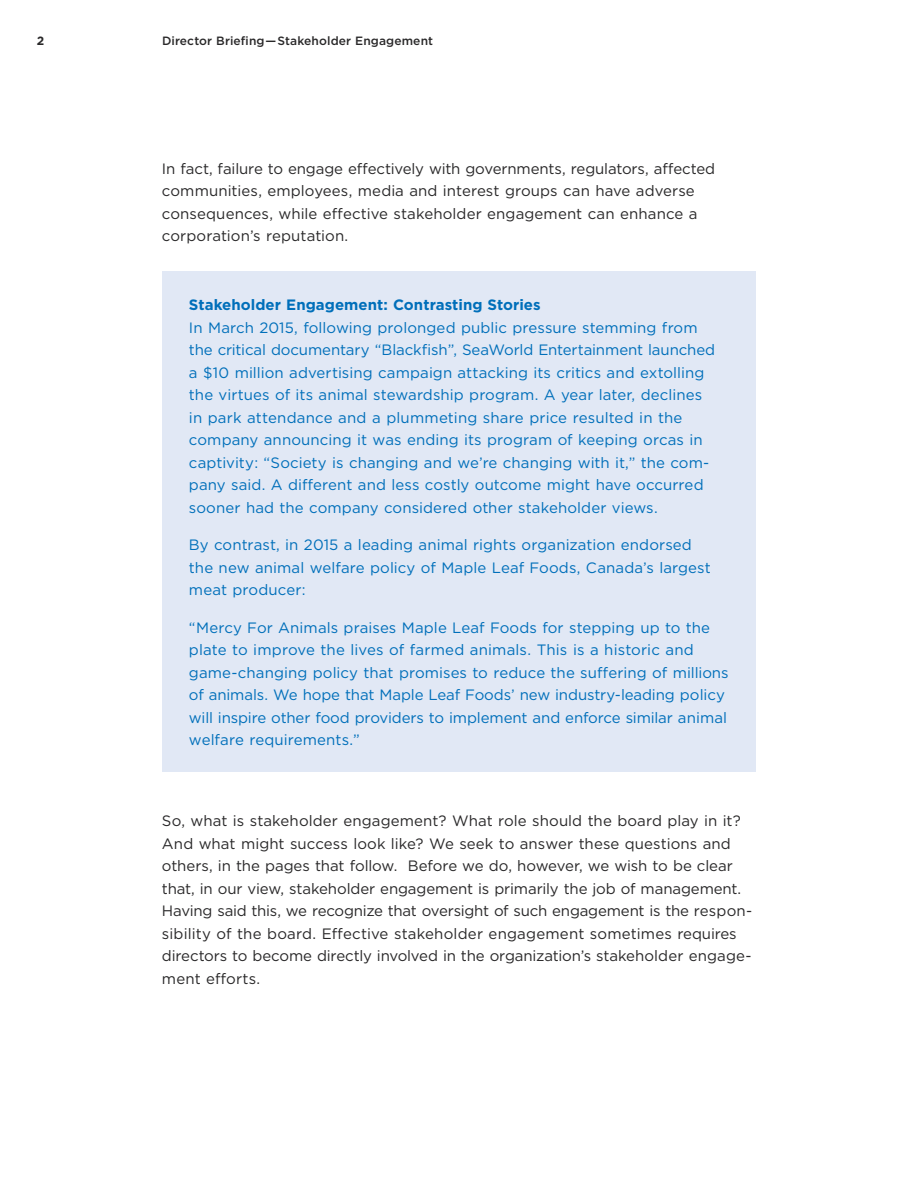
<style>
.page{position:relative;width:918px;height:1188px;background:#fff}
.page>*{position:absolute;margin:0;border:0;box-sizing:border-box;transform-origin:0 0}
.t1{font:15px/22.5px "Gotham";letter-spacing:.005em;color:#006fba}
.t2{font:15px/22.5px "Gotham";letter-spacing:-.005em;color:#292829}
.t3{font:700 15px "Gotham";color:#006fba}
.t4{font:500 12px "Gotham";letter-spacing:.01em;color:#292829}
.t5{font:700 12px "Gotham";color:#292829}
</style>
<div class="page">
<div style="left:162px;top:272px;width:594px;height:500px;background:#e1e8f5"></div>
<p class="t5" style="left:37px;top:33px;width:9px">2</p>
<p class="t4" style="left:162px;top:33px;width:273px">Director Briefing—Stakeholder Engagement</p>
<p class="t2" style="left:162px;top:157px;width:555px">In fact, failure to engage efectively with governments, regulators, afected communities, employees, media and interest groups can have adverse consequences, while efective stakeholder engagement can enhance a corporation’s reputation.</p>
<h3 class="t3" style="left:189px;top:295px;width:353px">Stakeholder Engagement: Contrasting Stories</h3>
<p class="t1" style="left:189px;top:316px;width:528px">In March 2015, following prolonged public pressure stemming from the critical documentary “Blackfsh”, SeaWorld Entertainment launched a $10 million advertising campaign attacking its critics and extolling the virtues of its animal stewardship program. A year later, declines in park attendance and a plummeting share price resulted in the company announcing it was ending its program of keeping orcas in captivity: “Society is changing and we’re changing with it,” the com&shy;pany said. A diferent and less costly outcome might have occurred sooner had the company considered other stakeholder views.</p>
<p class="t1" style="left:189px;top:534px;width:523px">By contrast, in 2015 a leading animal rights organization endorsed the new animal welfare policy of Maple Leaf Foods, Canada’s largest meat producer:</p>
<p class="t1" style="left:189px;top:616px;width:541px">“Mercy For Animals praises Maple Leaf Foods for stepping up to the plate to improve the lives of farmed animals. This is a historic and game-changing policy that promises to reduce the sufering of millions of animals. We hope that Maple Leaf Foods’ new industry-leading policy will inspire other food providers to implement and enforce similar animal welfare requirements.”</p>
<p class="t2" style="left:162px;top:810px;width:592px">So, what is stakeholder engagement? What role should the board play in it?<br>And what might success look like? We seek to answer these questions and others, in the pages that follow. Before we do, however, we wish to be clear that, in our view, stakeholder engagement is primarily the job of management.<br>Having said this, we recognize that oversight of such engagement is the respon&shy;sibility of the board. Efective stakeholder engagement sometimes requires directors to become directly involved in the organization’s stakeholder engage&shy;ment eforts.</p>
</div>
